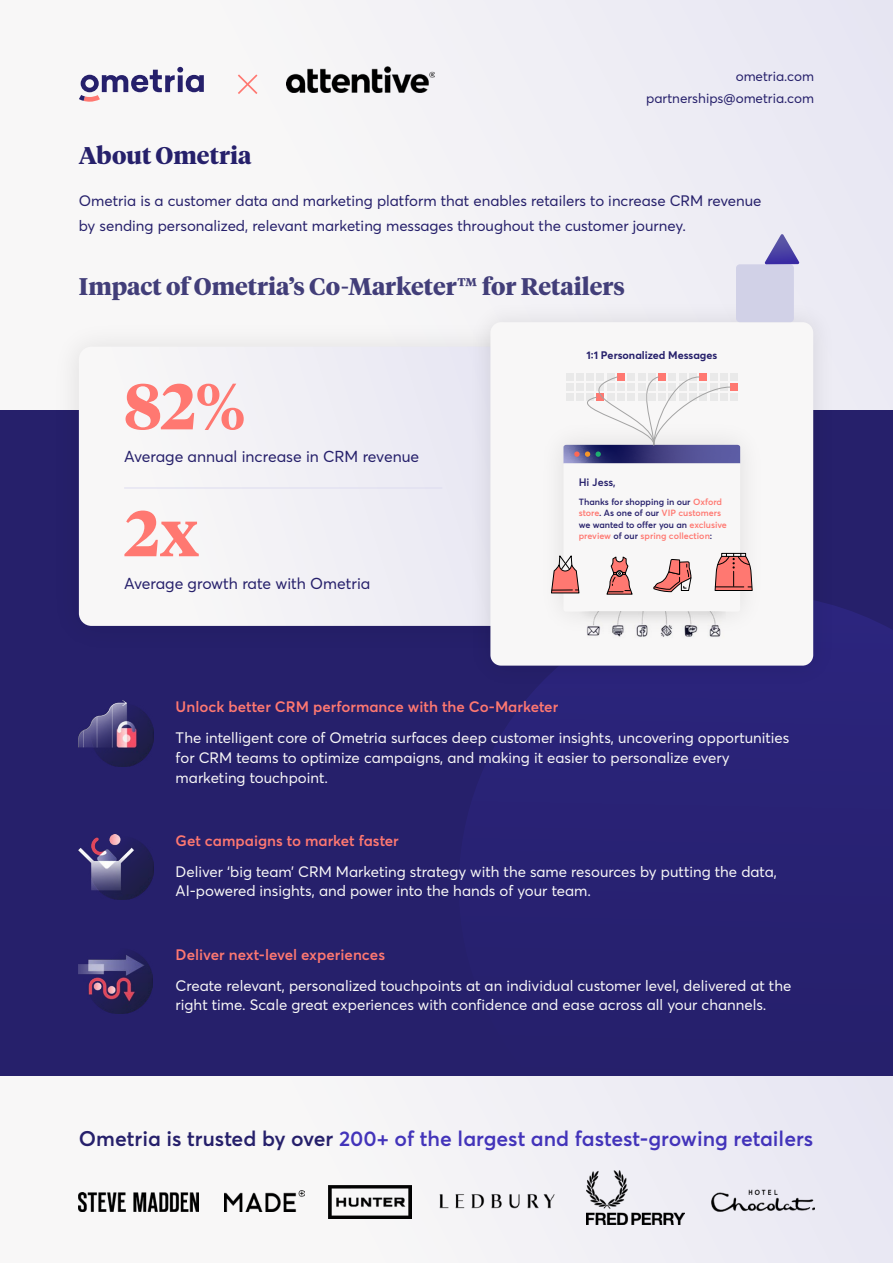
<style>
.page{position:relative;width:893px;height:1263px;background:#fff}
.page>*{position:absolute;margin:0;border:0;box-sizing:border-box;transform-origin:0 0}
.t1{font:700 64.2px "Tiempos Headline";color:#ff7871}
.t2{font:700 24px "Tiempos Headline";color:#423e79}
.t3{font:700 24px "Tiempos Headline";color:#26206b}
.t4{font:600 21px "Averta";color:#4334ba}
.t5{font:15.75px "Averta";color:#26206b}
.t6{font:15px/19.8px "Averta";color:#f8f7f7}
.t7{font:15px/24.8px "Averta";color:#26206b}
.t8{font:600 15px "Averta";color:#ff7871}
.t9{font:13.5px "Averta";color:#26206b}
.t10{font:700 10.8px "Averta";color:#26206b}
.t11{font:600 10.65px "Averta";color:#26206b}
.t12{font:600 8.85px/11.1px "Averta";color:#26206b}
.s1{color:#ff7871}
.s2{color:#26206b}
</style>
<div class="page">
<div style="left:0;top:0;width:893px;height:410px;background:#f4f3f6"></div>
<div style="left:0;top:411px;width:893px;height:665px;background:#26206b"></div>
<div style="left:0;top:1076px;width:893px;height:187px;background:#f5f4f6"></div>
<div style="left:472px;top:609px;width:421px;height:200px;background:#2a2378"></div>
<div style="left:79px;top:347px;width:379px;height:279px;background:#f3f2f6"></div>
<img style="left:458px;top:312px;width:387px;height:385px">
<div style="left:490px;top:322px;width:323px;height:344px;background:#f8f7f7;border-radius:11px"></div>
<svg style="left:79px;top:67px;width:125px;height:35px"></svg>
<svg style="left:238px;top:74px;width:20px;height:20px"></svg>
<img style="left:286px;top:67px;width:148px;height:26px">
<hr style="left:124px;top:487px;width:318px;height:1px;background:#dddcf0">
<img style="left:79px;top:834px;width:74px;height:66px">
<img style="left:79px;top:951px;width:73px;height:63px">
<img style="left:79px;top:701px;width:75px;height:65px">
<div style="left:566px;top:373px;width:7px;height:8px;background:#e9e9e9"></div>
<div style="left:576px;top:373px;width:8px;height:8px;background:#e9e9e9"></div>
<div style="left:586px;top:373px;width:8px;height:8px;background:#e9e9e9"></div>
<div style="left:597px;top:373px;width:7px;height:8px;background:#e9e9e9"></div>
<div style="left:607px;top:373px;width:7px;height:8px;background:#e9e9e9"></div>
<div style="left:617px;top:373px;width:8px;height:8px;background:#ff7871"></div>
<div style="left:627px;top:373px;width:8px;height:8px;background:#e9e9e9"></div>
<div style="left:638px;top:373px;width:7px;height:8px;background:#e9e9e9"></div>
<div style="left:648px;top:373px;width:8px;height:8px;background:#e9e9e9"></div>
<div style="left:658px;top:373px;width:8px;height:8px;background:#ff7871"></div>
<div style="left:669px;top:373px;width:7px;height:8px;background:#e9e9e9"></div>
<div style="left:679px;top:373px;width:7px;height:8px;background:#e9e9e9"></div>
<div style="left:689px;top:373px;width:8px;height:8px;background:#e9e9e9"></div>
<div style="left:699px;top:373px;width:8px;height:8px;background:#ff7871"></div>
<div style="left:710px;top:373px;width:7px;height:8px;background:#e9e9e9"></div>
<div style="left:720px;top:373px;width:8px;height:8px;background:#e9e9e9"></div>
<div style="left:730px;top:373px;width:8px;height:8px;background:#e9e9e9"></div>
<img style="left:578px;top:612px;width:148px;height:25px">
<svg style="left:551px;top:376px;width:202px;height:236px"></svg>
<div style="left:736px;top:264px;width:58px;height:58px;background:#d1d1e7;border-radius:4px"></div>
<svg style="left:764px;top:234px;width:36px;height:30px"></svg>
<img style="left:439px;top:1194px;width:116px;height:15px">
<img style="left:711px;top:1179px;width:103px;height:45px">
<img style="left:79px;top:1193px;width:119px;height:18px">
<img style="left:329px;top:1185px;width:82px;height:34px">
<img style="left:225px;top:1190px;width:79px;height:21px">
<img style="left:587px;top:1171px;width:98px;height:53px">
<p class="t9" style="left:736px;top:67px;width:80px">ometria.com</p>
<h2 class="t3" style="left:79px;top:139px;width:174px">About Ometria</h2>
<p class="t9" style="left:646px;top:89px;width:169px">partnerships@ometria.com</p>
<p class="t7" style="left:79px;top:188px;width:684px">Ometria is a customer data and marketing platform that enables retailers to increase CRM revenue by sending personalized, relevant marketing messages throughout the customer journey.</p>
<h2 class="t2" style="left:79px;top:270px;width:547px">Impact of Ometria’s Co-Marketer™ for Retailers</h2>
<h1 class="t1" style="left:124px;top:362px;width:123px">82%</h1>
<p class="t5" style="left:124px;top:446px;width:297px">Average annual increase in CRM revenue</p>
<h1 class="t1" style="left:124px;top:489px;width:76px">2x</h1>
<p class="t5" style="left:124px;top:572px;width:248px">Average growth rate with Ometria</p>
<p class="t10" style="left:586px;top:347px;width:132px">1∶1 Personalized Messages</p>
<p class="t11" style="left:579px;top:475px;width:39px">Hi Jess,</p>
<p class="t12" style="left:579px;top:496px;width:150px">Thanks for shopping in our <span class="s1">Oxford store</span>. As one of our <span class="s1">VIP customers </span>we wanted to offer you an <span class="s1">exclusive preview</span> of our <span class="s1">spring collection</span>:</p>
<p class="t8" style="left:176px;top:696px;width:384px">Unlock better CRM performance with the Co-Marketer</p>
<p class="t6" style="left:176px;top:727px;width:615px">The intelligent core of Ometria surfaces deep customer insights, uncovering opportunities for CRM teams to optimize campaigns, and making it easier to personalize every marketing touchpoint.</p>
<p class="t8" style="left:176px;top:830px;width:225px">Get campaigns to market faster</p>
<p class="t6" style="left:176px;top:861px;width:603px">Deliver ‘big team’ CRM Marketing strategy with the same resources by putting the data,<br>AI-powered insights, and power into the hands of your team.</p>
<p class="t8" style="left:176px;top:944px;width:211px">Deliver next-level experiences</p>
<p class="t6" style="left:176px;top:975px;width:617px">Create relevant, personalized touchpoints at an individual customer level, delivered at the right time. Scale great experiences with confidence and ease across all your channels.</p>
<h3 class="t4" style="left:79px;top:1123px;width:736px"><span class="s2">Ometria is trusted by over</span> 200+ of the largest and fastest-growing retailers</h3>
</div>
